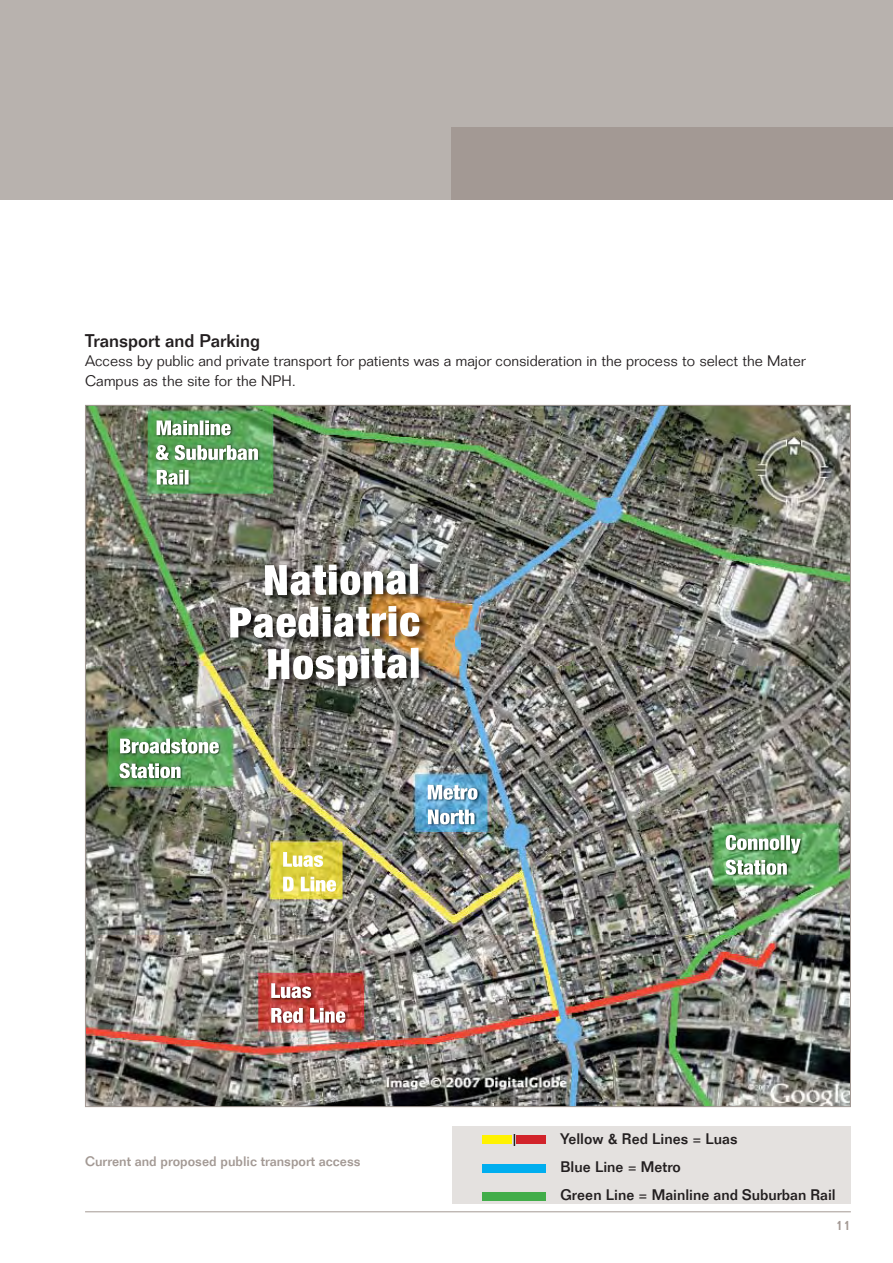
<style>
.page{position:relative;width:893px;height:1263px;background:#fff}
.page>*{position:absolute;margin:0;border:0;box-sizing:border-box;transform-origin:0 0}
.t1{font:500 18px "Folio";color:#231f20}
.t2{font:300 15px/19.5px "Folio";color:#231f20}
.t3{font:500 15px/28px "Folio";color:#231f20}
.t4{font:500 13.5px "Folio";color:#a39994}
</style>
<div class="page">
<div style="left:0;top:0;width:892px;height:200px;background:#b8b2ae"></div>
<div style="left:451px;top:128px;width:441px;height:72px;background:#a39994"></div>
<hr style="left:85px;top:1211px;width:765px;height:1px;background:#a39994">
<img style="left:87px;top:407px;width:761px;height:698px">
<img style="left:725px;top:835px;width:75px;height:40px">
<img style="left:119px;top:739px;width:100px;height:39px">
<img style="left:156px;top:420px;width:81px;height:40px">
<img style="left:428px;top:785px;width:49px;height:39px">
<img style="left:271px;top:983px;width:74px;height:40px">
<img style="left:230px;top:564px;width:188px;height:74px">
<img style="left:283px;top:852px;width:53px;height:40px">
<div style="left:453px;top:1126px;width:397px;height:78px;background:#e4e1df"></div>
<div style="left:482px;top:1136px;width:30px;height:8px;background:#fff200"></div>
<div style="left:516px;top:1136px;width:30px;height:8px;background:#d2232a"></div>
<svg style="left:513px;top:1134px;width:2px;height:12px"></svg>
<div style="left:482px;top:1164px;width:64px;height:8px;background:#00aeef"></div>
<div style="left:482px;top:1192px;width:64px;height:8px;background:#41ad49"></div>
<p class="t1" style="left:85px;top:334px;width:176px">Transport and Parking</p>
<p class="t2" style="left:85px;top:353px;width:722px">Access by public and private transport for patients was a major consideration in the process to select the Mater<br>Campus as the site for the NPH.</p>
<p class="t4" style="left:85px;top:1156px;width:277px">Current and proposed public transport access</p>
<p class="t3" style="left:560px;top:1126px;width:277px">Yellow &amp; Red Lines = Luas<br>Blue Line = Metro<br>Green Line = Mainline and Suburban Rail</p>
<p class="t4" style="left:835px;top:1220px;width:16px">11</p>
</div>
